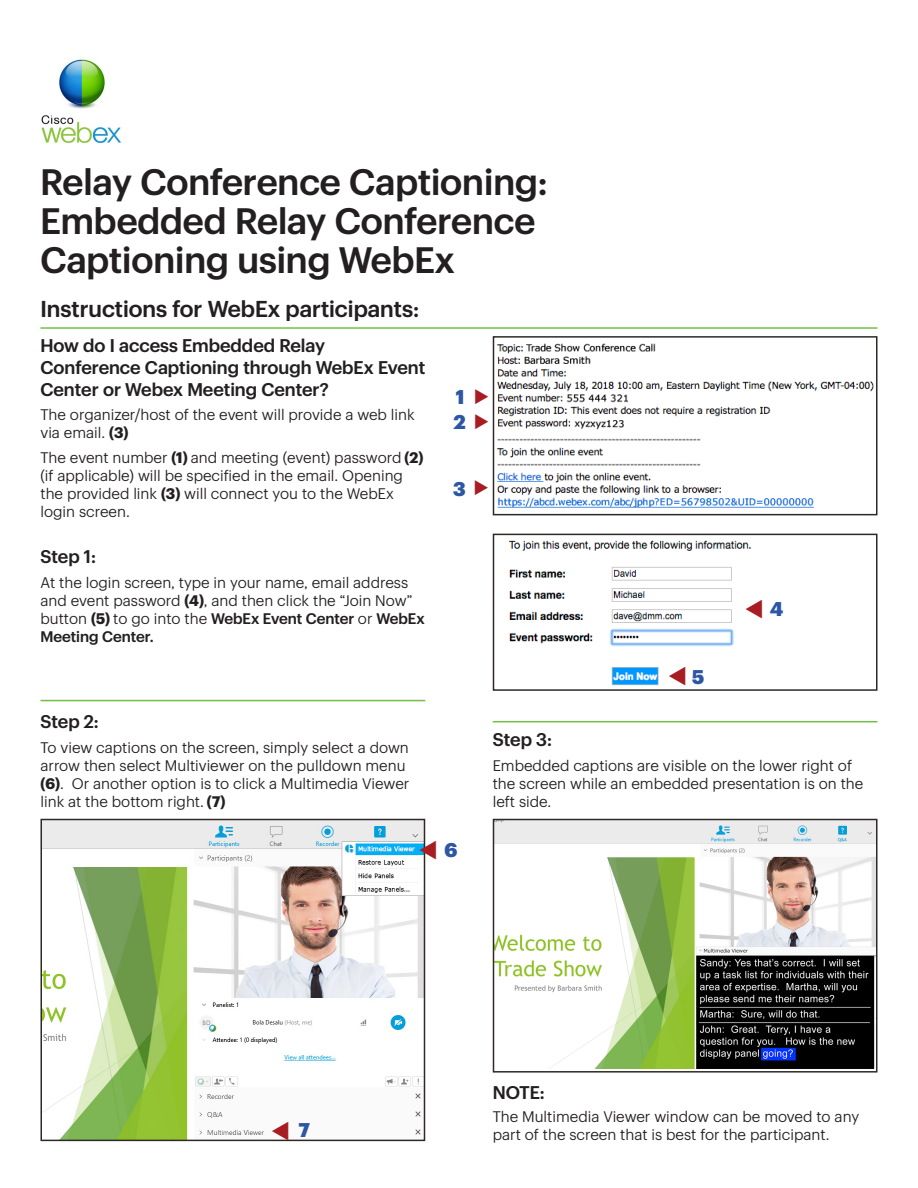
<style>
.page{position:relative;width:918px;height:1188px;background:#fff}
.page>*{position:absolute;margin:0;border:0;box-sizing:border-box;transform-origin:0 0}
.t1{font:500 36px/39px "Sprint Sans";color:#231f20}
.t2{font:500 22.5px "Sprint Sans";color:#231f20}
.t3{font:900 19.5px "Sprint Sans";color:#2d56a5}
.t4{font:500 18px/21.6px "Sprint Sans";color:#231f20}
.t5{font:15px/18px "Sprint Sans";color:#231f20}
.s1{font-weight:700}
.s2{font-weight:500}
.s3{color:#a71e22}
</style>
<div class="page">
<img style="left:41px;top:59px;width:80px;height:85px">
<hr style="left:40px;top:327px;width:838px;height:2px;background:#73bf44">
<img style="left:496px;top:343px;width:378px;height:165px">
<div style="left:493px;top:336px;width:385px;height:179px;border:2px solid #2e2926"></div>
<img style="left:43px;top:822px;width:379px;height:316px">
<div style="left:40px;top:819px;width:385px;height:322px;border:2px solid #2e2926"></div>
<img style="left:496px;top:822px;width:379px;height:247px">
<div style="left:493px;top:819px;width:385px;height:254px;border:2px solid #2e2926"></div>
<img style="left:508px;top:540px;width:243px;height:146px">
<div style="left:493px;top:534px;width:385px;height:157px;border:2px solid #2e2926"></div>
<hr style="left:40px;top:700px;width:385px;height:1px;background:#73bf44">
<hr style="left:493px;top:721px;width:385px;height:1px;background:#73bf44">
<svg style="left:420px;top:840px;width:6px;height:19px"></svg>
<svg style="left:272px;top:1121px;width:17px;height:19px"></svg>
<svg style="left:669px;top:666px;width:16px;height:19px"></svg>
<svg style="left:746px;top:599px;width:5px;height:19px"></svg>
<p class="t1" style="left:40px;top:159px;width:509px">Relay Conference Captioning:<br>Embedded Relay Conference<br>Captioning using WebEx</p>
<p class="t2" style="left:40px;top:292px;width:380px">Instructions for WebEx participants:</p>
<p class="t4" style="left:40px;top:334px;width:386px">How do I access Embedded Relay<br>Conference Captioning through WebEx Event<br>Center or Webex Meeting Center?</p>
<p class="t5" style="left:40px;top:405px;width:376px">The organizer/host of the event will provide a web link via email. <span class="s1">(3)</span></p>
<p class="t5" style="left:40px;top:447px;width:384px">The event number <span class="s1">(1)</span> and meeting (event) password <span class="s1">(2) </span>(if applicable) will be specified in the email. Opening the provided link <span class="s1">(3)</span> will connect you to the WebEx login screen.</p>
<p class="t4" style="left:40px;top:545px;width:57px">Step 1:</p>
<p class="t5" style="left:40px;top:572px;width:386px">At the login screen, type in your name, email address and event password <span class="s1">(4)</span>, and then click the “Join Now” button <span class="s1">(5)</span> to go into the <span class="s2">WebEx Event Center</span> or <span class="s2">WebEx Meeting Center.</span></p>
<p class="t3" style="left:456px;top:382px;width:10px">1</p>
<p class="t3" style="left:454px;top:406px;width:37px">2 <span class="s3">◆</span></p>
<p class="t3" style="left:453px;top:473px;width:14px">3</p>
<p class="t3" style="left:692px;top:662px;width:14px">5</p>
<p class="t3" style="left:770px;top:594px;width:15px">4</p>
<p class="t4" style="left:40px;top:709px;width:60px">Step 2:</p>
<p class="t5" style="left:40px;top:737px;width:370px">To view captions on the screen, simply select a down arrow then select Multiviewer on the pulldown menu <span class="s1">(6)</span>. Or another option is to click a Multimedia Viewer link at the bottom right. <span class="s1">(7)</span></p>
<p class="t3" style="left:444px;top:835px;width:14px">6</p>
<p class="t4" style="left:493px;top:727px;width:61px">Step 3:</p>
<p class="t5" style="left:493px;top:755px;width:372px">Embedded captions are visible on the lower right of the screen while an embedded presentation is on the left side.</p>
<p class="t3" style="left:299px;top:1115px;width:12px">7</p>
<p class="t4" style="left:493px;top:1080px;width:53px">NOTE:</p>
<p class="t5" style="left:493px;top:1107px;width:368px">The Multimedia Viewer window can be moved to any part of the screen that is best for the participant.</p>
</div>
